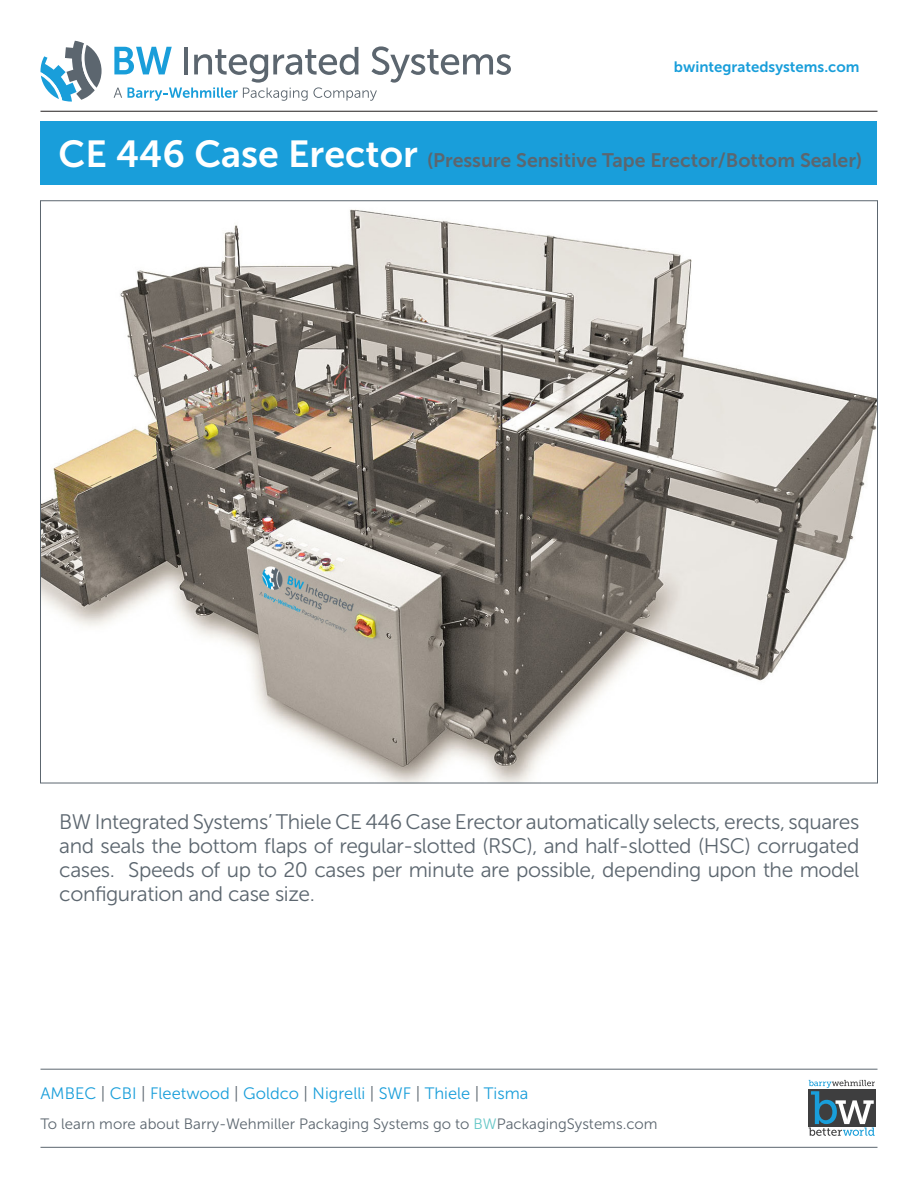
<style>
.page{position:relative;width:918px;height:1188px;background:#fff}
.page>*{position:absolute;margin:0;border:0;box-sizing:border-box;transform-origin:0 0}
.Page_2_Intro{font:21px/24px "Museo Sans 300";letter-spacing:-.02em;color:#5c666f;text-align:justify}
.Page_1_Big_Header{font:19.5px "Museo Sans 700";color:#5c666f}
.t1{font:16.5px "Museo Sans 300";color:#199eda}
.t2{font:15px "Museo Sans 300";color:#5c666f}
.t3{font:15px "Museo Sans 700";color:#199eda}
.s1{font-size:37.5px;color:#fff}
.s2{color:#5c666f}
.s3{color:#66c7c7}
</style>
<div class="page">
<div style="left:40px;top:122px;width:838px;height:63px;background:#199eda"></div>
<svg style="left:809px;top:1080px;width:66px;height:56px"></svg>
<hr style="left:40px;top:111px;width:838px;height:1px;background:#231f20">
<hr style="left:40px;top:1147px;width:838px;height:1px;background:#5c666f">
<hr style="left:40px;top:1069px;width:838px;height:1px;background:#5c666f">
<svg style="left:114px;top:46px;width:397px;height:55px"></svg>
<svg style="left:40px;top:41px;width:62px;height:61px"></svg>
<img style="left:42px;top:209px;width:834px;height:572px">
<p class="t3" style="left:674px;top:59px;width:187px">bwintegratedsystems.com</p>
<p class="Page_1_Big_Header" style="left:59px;top:149px;width:805px"><span class="s1">CE 446 Case Erector</span> (Pressure Sensitive Tape Erector/Bottom Sealer)</p>
<p class="Page_2_Intro" style="left:59px;top:810px;width:802px">BW Integrated Systems’ Thiele CE 446 Case Erector automatically selects, erects, squares and seals the bottom flaps of regular-slotted (RSC), and half-slotted (HSC) corrugated cases. Speeds of up to 20 cases per minute are possible, depending upon the model configuration and case size.</p>
<p class="t1" style="left:40px;top:1084px;width:489px">AMBEC <span class="s2">|</span> CBI <span class="s2">|</span> Fleetwood <span class="s2">|</span> Goldco <span class="s2">|</span> Nigrelli <span class="s2">|</span> SWF <span class="s2">|</span> Thiele <span class="s2">|</span> Tisma</p>
<p class="t2" style="left:40px;top:1116px;width:619px">To learn more about Barry-Wehmiller Packaging Systems go to <span class="s3">BW</span>PackagingSystems.com</p>
</div>
